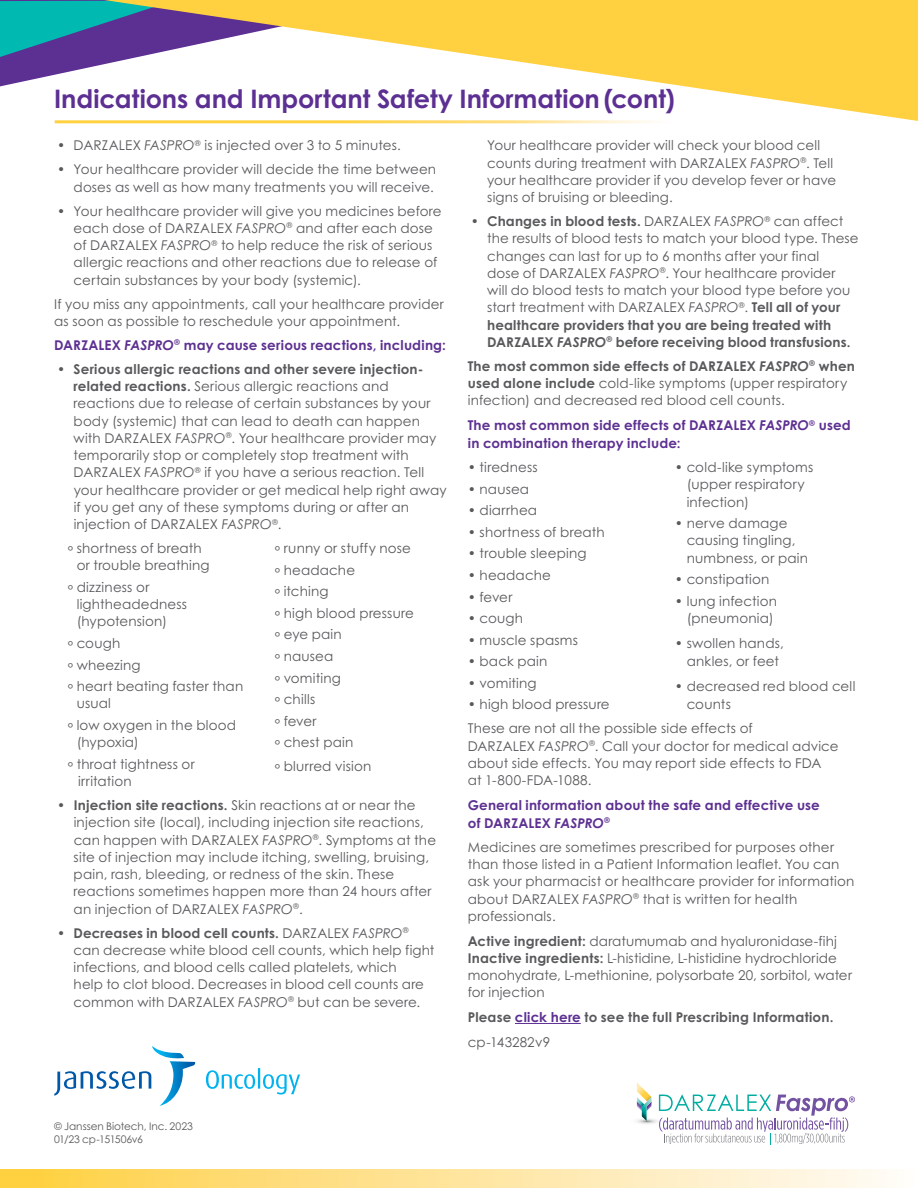
<style>
.page{position:relative;width:918px;height:1188px;background:#fff}
.page>*{position:absolute;margin:0;border:0;box-sizing:border-box;transform-origin:0 0}
.t1{font:700 25.5px "Century Gothic Std";letter-spacing:-.005em;color:#5c2f92}
.t2{font:13.5px/17.2px "Century Gothic Std";letter-spacing:.01em;color:#58595b}
.t3{font:700 13.5px/18px "Century Gothic Std";letter-spacing:.015em;color:#5d3091}
.t4{font:700 13.5px/24.8px "Century Gothic Std";letter-spacing:.015em;color:#58595b}
.t5{font:10.5px/12.6px "Century Gothic Std";letter-spacing:-.005em;color:#58595b}
.s1{font-style:italic}
.s2{font-weight:700}
.s3{font-weight:700;font-style:italic}
.s4{color:#5c2f92}
.s5{font-weight:400}
</style>
<div class="page">
<svg style="left:636px;top:1083px;width:219px;height:62px"></svg>
<div style="left:0;top:1169px;width:918px;height:19px;background:linear-gradient(to right,#ffcf40,#fffbfb)"></div>
<hr style="left:515px;top:1023px;width:66px;height:1px;background:#5c2f92">
<svg style="left:206px;top:1068px;width:94px;height:27px"></svg>
<svg style="left:54px;top:1046px;width:141px;height:60px"></svg>
<svg style="left:0;top:0;width:104px;height:86px;background:#4587ad"></svg>
<svg style="left:104px;top:0;width:814px;height:121px"></svg>
<h1 class="t1" style="left:54px;top:83px;width:622px">Indications and Important Safety Information(cont)</h1>
<p class="t2" style="left:57px;top:137px;width:345px">• DARZALEX <span class="s1">FASPRO</span><sup>®</sup> is injected over 3 to 5 minutes.</p>
<p class="t2" style="left:57px;top:161px;width:381px;text-align:right">• Your healthcare provider will decide the time between doses as well as how many treatments you will receive.</p>
<p class="t2" style="left:74px;top:202px;width:369px;text-indent:-16px">• Your healthcare provider will give you medicines before each dose of DARZALEX <span class="s1">FASPRO</span><sup>®</sup> and after each dose of DARZALEX <span class="s1">FASPRO</span><sup>®</sup> to help reduce the risk of serious allergic reactions and other reactions due to release of certain substances by your body (systemic).</p>
<p class="t2" style="left:54px;top:295px;width:391px">If you miss any appointments, call your healthcare provider as soon as possible to reschedule your appointment.</p>
<p class="t3" style="left:54px;top:336px;width:393px">DARZALEX <span class="s1">FASPRO</span><sup>®</sup> may cause serious reactions, including:</p>
<p class="t2" style="left:74px;top:360px;width:374px;text-indent:-16px">• <span class="s2">Serious allergic reactions and other severe injection&shy;related reactions.</span> Serious allergic reactions and reactions due to release of certain substances by your body (systemic) that can lead to death can happen with DARZALEX <span class="s1">FASPRO</span><sup>®</sup>. Your healthcare provider may temporarily stop or completely stop treatment with DARZALEX <span class="s1">FASPRO</span><sup>®</sup> if you have a serious reaction. Tell your healthcare provider or get medical help right away if you get any of these symptoms during or after an injection of DARZALEX <span class="s1">FASPRO</span><sup>®</sup>.</p>
<p class="t2" style="left:77px;top:539px;width:135px;text-indent:-9px">° shortness of breath or trouble breathing</p>
<p class="t2" style="left:77px;top:578px;width:112px;text-indent:-9px">° dizziness or lightheadedness (hypotension)</p>
<p class="t2" style="left:68px;top:632px;width:177px;line-height:21.6px">° cough<br>° wheezing<br>° heart beating faster than</p>
<p class="t2" style="left:68px;top:693px;width:170px;line-height:21.6px;text-indent:9px">usual<br>° low oxygen in the blood</p>
<p class="t2" style="left:68px;top:731px;width:129px;line-height:21.6px;text-indent:9px">(hypoxia)<br>° throat tightness or</p>
<p class="t2" style="left:78px;top:772px;width:55px">irritation</p>
<p class="t2" style="left:487px;top:137px;width:351px">Your healthcare provider will check your blood cell counts during treatment with DARZALEX <span class="s1">FASPRO</span><sup>®</sup>. Tell your healthcare provider if you develop fever or have signs of bruising or bleeding.</p>
<p class="t2" style="left:487px;top:212px;width:373px;text-indent:-16px"><span class="s2">• Changes in blood tests.</span> DARZALEX <span class="s1">FASPRO</span><sup>®</sup> can affect the results of blood tests to match your blood type. These changes can last for up to 6 months after your final<br>dose of DARZALEX <span class="s1">FASPRO</span><sup>®</sup>. Your healthcare provider will do blood tests to match your blood type before you start treatment with DARZALEX <span class="s1">FASPRO</span><sup>®</sup>. <span class="s2">Tell all of your healthcare providers that you are being treated with DARZALEX</span> <span class="s3">FASPRO</span><sup>®</sup> <span class="s2">before receiving blood transfusions.</span></p>
<p class="t2" style="left:468px;top:357px;width:389px"><span class="s2">The most common side effects of DARZALEX</span> <span class="s3">FASPRO</span><sup>®</sup> <span class="s2">when used alone include</span> cold-like symptoms (upper respiratory infection) and decreased red blood cell counts.</p>
<p class="t3" style="left:468px;top:416px;width:384px">The most common side effects of DARZALEX <span class="s1">FASPRO</span><sup>®</sup> used in combination therapy include:</p>
<p class="t2" style="left:468px;top:458px;width:71px">• tiredness</p>
<p class="t2" style="left:468px;top:480px;width:63px">• nausea</p>
<p class="t2" style="left:468px;top:502px;width:71px">• diarrhea</p>
<p class="t2" style="left:468px;top:523px;width:138px">• shortness of breath</p>
<p class="t2" style="left:468px;top:545px;width:120px">• trouble sleeping</p>
<p class="t2" style="left:468px;top:566px;width:85px">• headache</p>
<p class="t2" style="left:468px;top:588px;width:46px">• fever</p>
<p class="t2" style="left:468px;top:609px;width:57px">• cough</p>
<p class="t2" style="left:468px;top:631px;width:112px">• muscle spasms</p>
<p class="t2" style="left:468px;top:653px;width:81px">• back pain</p>
<p class="t2" style="left:468px;top:674px;width:70px">• vomiting</p>
<p class="t2" style="left:468px;top:696px;width:143px">• high blood pressure</p>
<p class="t2" style="left:687px;top:459px;width:128px;text-indent:-12px">• cold-like symptoms (upper respiratory infection)</p>
<p class="t2" style="left:687px;top:515px;width:123px;text-indent:-12px">• nerve damage causing tingling, numbness, or pain</p>
<p class="t2" style="left:675px;top:571px;width:96px">• constipation</p>
<p class="t2" style="left:675px;top:592px;width:104px;text-align:right">• lung infection (pneumonia)</p>
<p class="t2" style="left:675px;top:634px;width:110px;line-height:18px;text-align:center">• swollen hands, ankles, or feet</p>
<p class="t2" style="left:687px;top:677px;width:170px;line-height:18px;text-indent:-12px">• decreased red blood cell counts</p>
<p class="t2" style="left:468px;top:720px;width:372px">These are not all the possible side effects of<br>DARZALEX <span class="s1">FASPRO</span><sup>®</sup>. Call your doctor for medical advice about side effects. You may report side effects to FDA at 1-800-FDA-1088.</p>
<p class="t3" style="left:468px;top:796px;width:354px">General information about the safe and effective use of DARZALEX <span class="s1">FASPRO</span><sup>®</sup></p>
<p class="t2" style="left:468px;top:838px;width:388px">Medicines are sometimes prescribed for purposes other than those listed in a Patient Information leaflet. You can ask your pharmacist or healthcare provider for information about DARZALEX <span class="s1">FASPRO</span><sup>®</sup> that is written for health professionals.</p>
<p class="t2" style="left:468px;top:932px;width:386px"><span class="s2">Active ingredient:</span> daratumumab and hyaluronidase-fihj <span class="s2">Inactive ingredients:</span> L-histidine, L-histidine hydrochloride monohydrate, L-methionine, polysorbate 20, sorbitol, water for injection</p>
<p class="t4" style="left:468px;top:1005px;width:367px">Please <span class="s4">click here</span> to see the full Prescribing Information. <span class="s5">cp-143282v9</span></p>
<p class="t2" style="left:275px;top:537px;width:141px;line-height:21.6px">° runny or stuffy nose ° headache<br>° itching<br>° high blood pressure ° eye pain<br>° nausea<br>° vomiting<br>° chills<br>° fever<br>° chest pain</p>
<p class="t2" style="left:275px;top:758px;width:98px">° blurred vision</p>
<p class="t2" style="left:74px;top:796px;width:364px;text-indent:-16px"><span class="s2">• Injection site reactions.</span> Skin reactions at or near the injection site (local), including injection site reactions, can happen with DARZALEX <span class="s1">FASPRO</span><sup>®</sup>. Symptoms at the site of injection may include itching, swelling, bruising, pain, rash, bleeding, or redness of the skin. These reactions sometimes happen more than 24 hours after an injection of DARZALEX <span class="s1">FASPRO</span><sup>®</sup>.</p>
<p class="t2" style="left:74px;top:924px;width:362px;text-indent:-16px">• <span class="s2">Decreases in blood cell counts.</span> DARZALEX <span class="s1">FASPRO</span><sup>® </sup>can decrease white blood cell counts, which help fight infections, and blood cells called platelets, which<br>help to clot blood. Decreases in blood cell counts are common with DARZALEX <span class="s1">FASPRO</span><sup>®</sup> but can be severe.</p>
<p class="t5" style="left:54px;top:1120px;width:141px">© Janssen Biotech, Inc. 2023<br>01/23 cp-151506v6</p>
</div>
